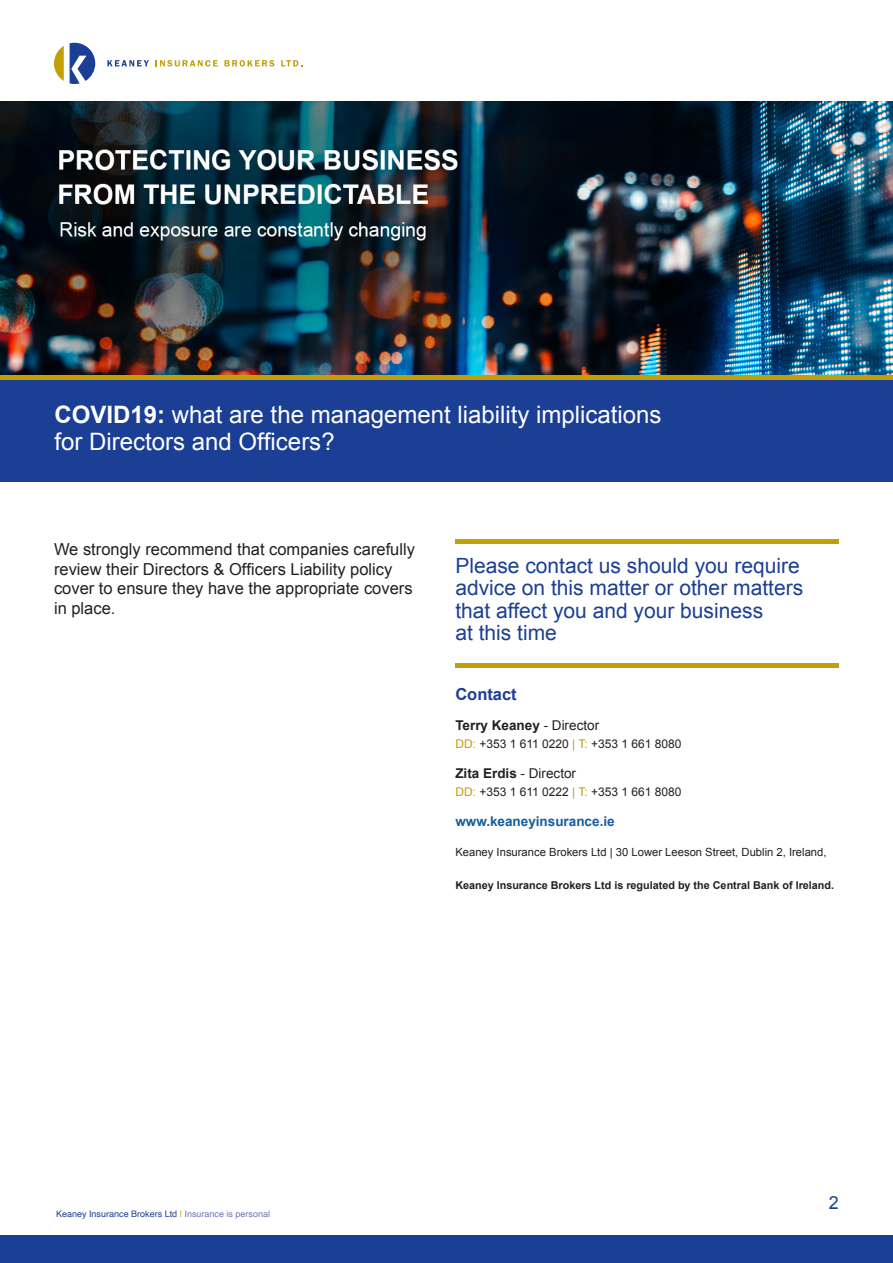
<style>
.page{position:relative;width:893px;height:1263px;background:#fff}
.page>*{position:absolute;margin:0;border:0;box-sizing:border-box;transform-origin:0 0}
.t1{font:24px/27px "Arial";color:#fff}
.t2{font:21px/22.5px "Arial";color:#1b3f94}
.t3{font:18px "Arial";color:#1b3f94}
.t4{font:16.5px/19.5px "Arial";color:#231f20}
.t5{font:700 16.5px "Arial";color:#1b3f94}
.t6{font:700 13.5px "Arial";color:#231f20}
.t7{font:700 13.5px "Arial";color:#175d9e}
.t8{font:12px "Arial";color:#231f20}
.t9{font:11.25px "Arial";color:#231f20}
.t10{font:700 10.8px "Arial";color:#231f20}
.t11{font:9px "Helvetica";color:#1b3f94}
.s1{font-weight:700}
.s2{font-weight:400}
.s3{color:#c39f06}
.s4{color:#6f76b5}
</style>
<div class="page">
<img style="left:0;top:102px;width:893px;height:273px">
<svg style="left:54px;top:46px;width:10px;height:35px"></svg>
<svg style="left:70px;top:43px;width:25px;height:41px"></svg>
<svg style="left:107px;top:60px;width:42px;height:6px"></svg>
<svg style="left:156px;top:60px;width:62px;height:7px"></svg>
<svg style="left:224px;top:60px;width:50px;height:7px"></svg>
<svg style="left:281px;top:60px;width:21px;height:6px"></svg>
<div style="left:0;top:1235px;width:893px;height:28px;background:#1b3f94"></div>
<div style="left:0;top:377px;width:893px;height:105px;background:#1b3f94"></div>
<hr style="left:0;top:375px;width:893px;height:4px;background:#c39f06">
<hr style="left:455px;top:539px;width:384px;height:4px;background:#c39f06">
<div style="left:455px;top:663px;width:384px;height:5px;background:#c39f06"></div>
<h1 class="t1" style="left:55px;top:402px;width:608px"><span class="s1">COVID19:</span> what are the management liability implications for Directors and Officers?</h1>
<p class="t4" style="left:54px;top:540px;width:362px">We strongly recommend that companies carefully review their Directors &amp; Officers Liability policy cover to ensure they have the appropriate covers in place.</p>
<p class="t2" style="left:455px;top:554px;width:349px">Please contact us should you require advice on this matter or other matters that affect you and your business<br>at this time</p>
<p class="t5" style="left:455px;top:683px;width:63px">Contact</p>
<p class="t6" style="left:455px;top:716px;width:145px">Terry Keaney <span class="s2">- Director</span></p>
<p class="t8" style="left:455px;top:736px;width:228px"><span class="s3">DD:</span> +353 1 611 0220 <span class="s3">| T:</span> +353 1 661 8080</p>
<p class="t6" style="left:455px;top:764px;width:122px">Zita Erdis <span class="s2">- Director</span></p>
<p class="t8" style="left:455px;top:784px;width:228px"><span class="s3">DD:</span> +353 1 611 0222 <span class="s3">| T:</span> +353 1 661 8080</p>
<p class="t7" style="left:455px;top:812px;width:161px">www.keaneyinsurance.ie</p>
<p class="t9" style="left:455px;top:845px;width:373px">Keaney Insurance Brokers Ltd | 30 Lower Leeson Street, Dublin 2, Ireland,</p>
<p class="t10" style="left:455px;top:878px;width:380px">Keaney Insurance Brokers Ltd is regulated by the Central Bank of Ireland.</p>
<p class="t11" style="left:56px;top:1207px;width:215px">Keaney Insurance Brokers Ltd <span class="s3">|</span> <span class="s4">Insurance is personal</span></p>
<p class="t3" style="left:829px;top:1191px;width:12px">2</p>
</div>
